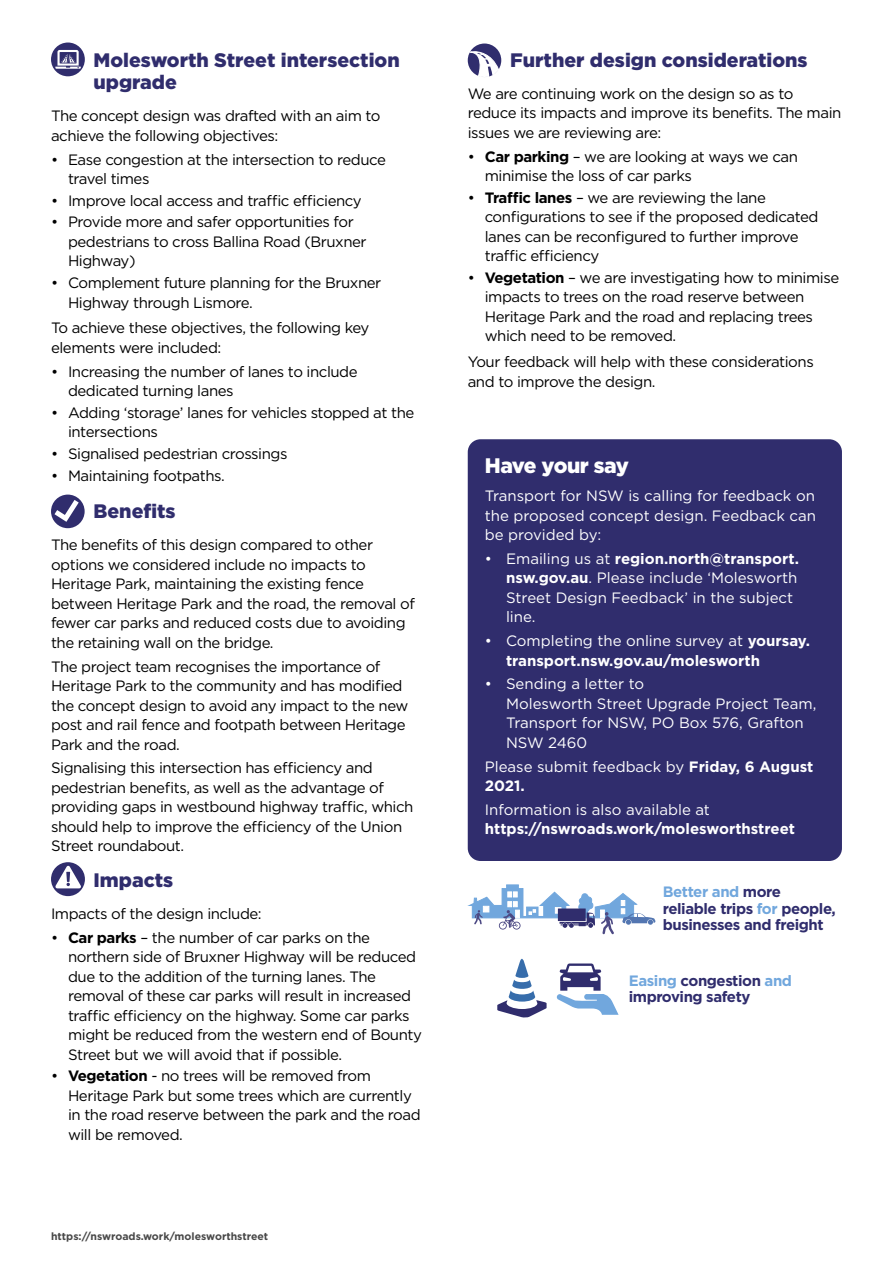
<style>
.page{position:relative;width:893px;height:1263px;background:#fff}
.page>*{position:absolute;margin:0;border:0;box-sizing:border-box;transform-origin:0 0}
.BLUE_BREAKOUT_HEADER{font:900 21px "Gotham";letter-spacing:-.035em;color:#fff}
.t1{font:900 19.5px/22.5px "Gotham";color:#302d6d}
.t2{font:15px/19.5px "Gotham";letter-spacing:-.03em;color:#000}
.BLUE_BREAKOUT_BODY{font:15px/19.5px "Gotham";color:#fff}
.BLUE_BREAKOUT_BODY-2{font:700 15px/19.5px "Gotham";color:#fff}
.t3{font:700 15px/16.5px "Gotham";letter-spacing:-.03em;color:#302d6d}
.Footer_TfNSW{font:700 10.5px "Gotham";color:#484848}
.s1{font-weight:700}
.s2{font-weight:400}
.s3{color:#71a7dd}
</style>
<div class="page">
<div style="left:468px;top:439px;width:374px;height:422px;background:#302d6d;border-radius:13px"></div>
<div style="left:51px;top:43px;width:34px;height:33px;background:#302d6d;border-radius:50%"></div>
<svg style="left:55px;top:50px;width:26px;height:19px"></svg>
<div style="left:51px;top:495px;width:34px;height:33px;background:#302d6d;border-radius:50%"></div>
<svg style="left:55px;top:500px;width:24px;height:22px"></svg>
<div style="left:468px;top:44px;width:33px;height:33px;background:#302d6d;border-radius:50%"></div>
<svg style="left:470px;top:52px;width:29px;height:25px"></svg>
<svg style="left:51px;top:862px;width:34px;height:34px"></svg>
<svg style="left:55px;top:866px;width:26px;height:22px"></svg>
<svg style="left:467px;top:884px;width:188px;height:50px"></svg>
<svg style="left:497px;top:958px;width:50px;height:60px"></svg>
<svg style="left:557px;top:963px;width:62px;height:52px"></svg>
<h2 class="t1" style="left:94px;top:48px;width:308px">Molesworth Street intersection upgrade</h2>
<p class="t2" style="left:51px;top:106px;width:331px">The concept design was drafted with an aim to achieve the following objectives:</p>
<p class="t2" style="left:68px;top:149px;width:319px;text-indent:-17px">• Ease congestion at the intersection to reduce travel times</p>
<p class="t2" style="left:51px;top:190px;width:312px">• Improve local access and traffic efficiency</p>
<p class="t2" style="left:68px;top:212px;width:300px;text-indent:-17px">• Provide more and safer opportunities for pedestrians to cross Ballina Road (Bruxner<br>Highway)</p>
<p class="t2" style="left:68px;top:273px;width:315px;text-indent:-17px">• Complement future planning for the Bruxner<br>Highway through Lismore.</p>
<p class="t2" style="left:51px;top:318px;width:320px">To achieve these objectives, the following key elements were included:</p>
<p class="t2" style="left:68px;top:361px;width:291px;text-indent:-17px">• Increasing the number of lanes to include dedicated turning lanes</p>
<p class="t2" style="left:68px;top:402px;width:348px;text-indent:-17px">• Adding ‘storage’ lanes for vehicles stopped at the intersections</p>
<p class="t2" style="left:51px;top:444px;width:238px">• Signalised pedestrian crossings</p>
<p class="t2" style="left:51px;top:465px;width:175px">• Maintaining footpaths.</p>
<h2 class="t1" style="left:94px;top:500px;width:84px">Benefits</h2>
<p class="t2" style="left:51px;top:535px;width:365px">The benefits of this design compared to other options we considered include no impacts to Heritage Park, maintaining the existing fence between Heritage Park and the road, the removal of fewer car parks and reduced costs due to avoiding the retaining wall on the bridge.</p>
<p class="t2" style="left:51px;top:656px;width:359px">The project team recognises the importance of Heritage Park to the community and has modified the concept design to avoid any impact to the new post and rail fence and footpath between Heritage Park and the road.</p>
<p class="t2" style="left:51px;top:758px;width:364px">Signalising this intersection has efficiency and pedestrian benefits, as well as the advantage of providing gaps in westbound highway traffic, which should help to improve the efficiency of the Union Street roundabout.</p>
<h2 class="t1" style="left:94px;top:868px;width:81px">Impacts</h2>
<p class="t2" style="left:51px;top:903px;width:212px">Impacts of the design include:</p>
<p class="t2" style="left:68px;top:927px;width:355px;text-indent:-17px">• <span class="s1">Car parks</span> – the number of car parks on the northern side of Bruxner Highway will be reduced due to the addition of the turning lanes. The removal of these car parks will result in increased traffic efficiency on the highway. Some car parks might be reduced from the western end of Bounty Street but we will avoid that if possible.</p>
<p class="t2" style="left:68px;top:1066px;width:354px;text-indent:-17px">• <span class="s1">Vegetation</span> - no trees will be removed from Heritage Park but some trees which are currently in the road reserve between the park and the road will be removed.</p>
<p class="Footer_TfNSW" style="left:51px;top:1229px;width:219px">https://nswroads.work/molesworthstreet</p>
<h2 class="t1" style="left:510px;top:48px;width:299px">Further design considerations</h2>
<p class="t2" style="left:468px;top:84px;width:375px">We are continuing work on the design so as to reduce its impacts and improve its benefits. The main issues we are reviewing are:</p>
<p class="t2" style="left:485px;top:146px;width:315px;text-indent:-17px">• <span class="s1">Car parking</span> – we are looking at ways we can minimise the loss of car parks</p>
<p class="t2" style="left:485px;top:187px;width:335px;text-indent:-17px">• <span class="s1">Traffic lanes</span> – we are reviewing the lane configurations to see if the proposed dedicated lanes can be reconfigured to further improve traffic efficiency</p>
<p class="t2" style="left:485px;top:268px;width:356px;text-indent:-17px">• <span class="s1">Vegetation</span> – we are investigating how to minimise impacts to trees on the road reserve between Heritage Park and the road and replacing trees which need to be removed.</p>
<p class="t2" style="left:468px;top:352px;width:348px">Your feedback will help with these considerations and to improve the design.</p>
<p class="BLUE_BREAKOUT_HEADER" style="left:485px;top:451px;width:146px">Have your say</p>
<p class="BLUE_BREAKOUT_BODY" style="left:485px;top:486px;width:333px;text-align:justify">Transport for NSW is calling for feedback on the proposed concept design. Feedback can be provided by:</p>
<p class="BLUE_BREAKOUT_BODY" style="left:506px;top:548px;width:294px;text-indent:-21px">• Emailing us at <span class="s1">region.north@transport. nsw.gov.au</span>. Please include ‘Molesworth<br>Street Design Feedback’ in the subject line.</p>
<p class="BLUE_BREAKOUT_BODY-2" style="left:506px;top:631px;width:305px;text-indent:-21px"><span class="s2">• Completing the online survey at</span> yoursay. transport.nsw.gov.au/molesworth</p>
<p class="BLUE_BREAKOUT_BODY" style="left:506px;top:674px;width:312px;text-indent:-21px">• Sending a letter to<br>Molesworth Street Upgrade Project Team,<br>Transport for NSW, PO Box 576, Grafton<br>NSW 2460</p>
<p class="BLUE_BREAKOUT_BODY" style="left:485px;top:756px;width:330px">Please submit feedback by <span class="s1">Friday, 6 August<br>2021.</span></p>
<p class="BLUE_BREAKOUT_BODY-2" style="left:485px;top:800px;width:312px"><span class="s2">Information is also available at </span>https://nswroads.work/molesworthstreet</p>
<p class="t3" style="left:663px;top:883px;width:175px"><span class="s3">Better and</span> more reliable trips <span class="s3">for</span> people, businesses and freight</p>
<p class="t3" style="left:629px;top:972px;width:165px"><span class="s3">Easing</span> congestion <span class="s3">and </span>improving safety</p>
</div>
